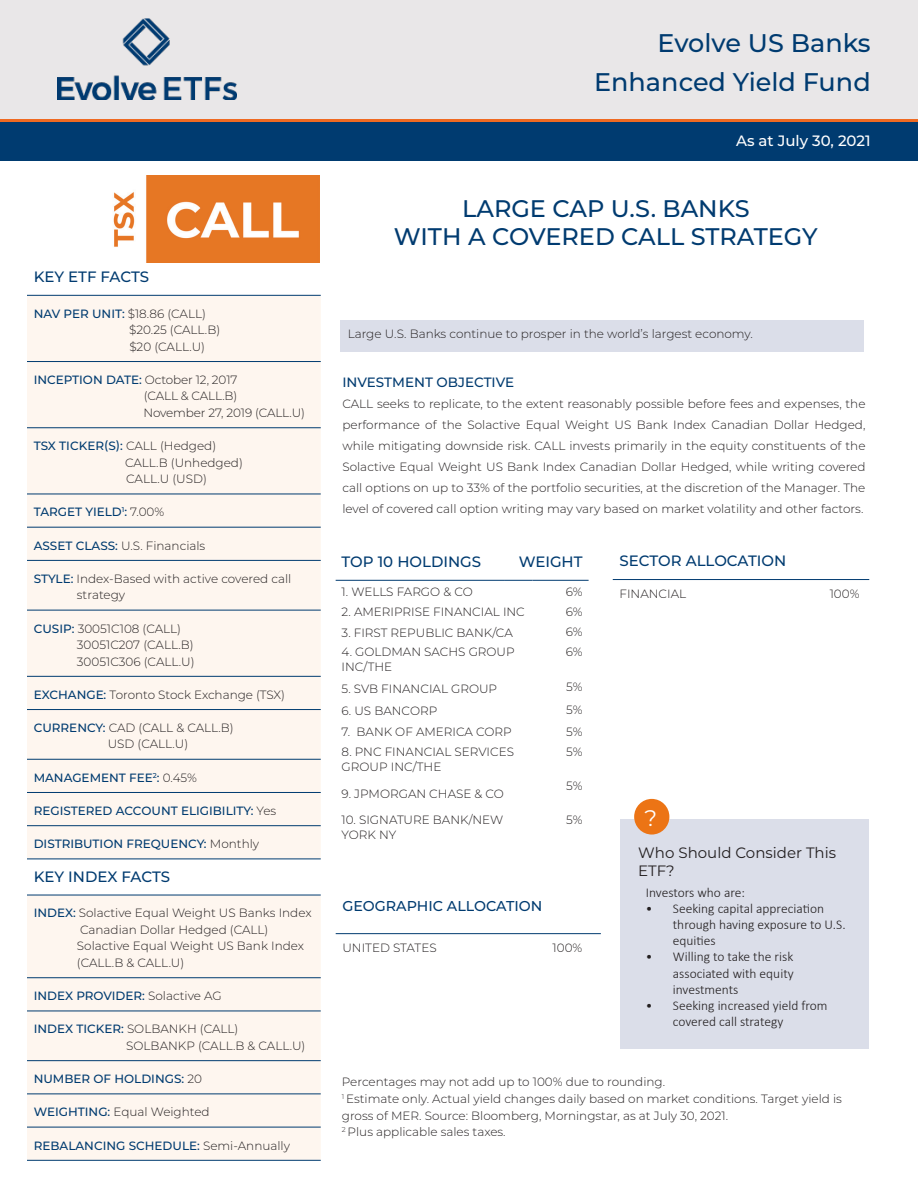
<style>
.page{position:relative;width:918px;height:1188px;background:#fff}
.page>*{position:absolute;margin:0;border:0;box-sizing:border-box;transform-origin:0 0}
.t1{font:500 25.5px "Montserrat";color:#003b70}
.t2{font:500 24px "Montserrat";color:#003b70}
.t3{font:22.5px "Montserrat";color:#fff}
.t4{font:500 15px "Montserrat";color:#003b70}
.t5{font:15px/18px "Montserrat";color:#231f20}
.t6{font:500 15px "Montserrat";color:#fff}
.t7{font:500 14.25px "Montserrat";color:#003b70}
.t8{font:300 13.5px/16.2px "Calibri";color:#231f20}
.t9{font:500 13.5px "Montserrat";color:#003b70}
.t10{font:300 12px/21px "Montserrat";color:#231f20}
.t11{font:500 12px "Montserrat";color:#003b70}
.s1{font-weight:500;color:#003b70}
.s2{font-weight:300;color:#231f20}
</style>
<div class="page">
<div style="left:0;top:0;width:918px;height:119px;background:#e9e7e8"></div>
<div style="left:0;top:120px;width:918px;height:41px;background:#003b70"></div>
<hr style="left:0;top:119px;width:918px;height:3px;background:#ef6a22">
<img style="left:113px;top:175px;width:206px;height:88px">
<img style="left:58px;top:19px;width:178px;height:81px">
<div style="left:27px;top:296px;width:294px;height:563px;background:#fef6ef"></div>
<hr style="left:27px;top:295px;width:294px;height:1px;background:#003b70">
<hr style="left:27px;top:361px;width:294px;height:1px;background:#003b70">
<hr style="left:27px;top:427px;width:294px;height:1px;background:#003b70">
<hr style="left:27px;top:494px;width:294px;height:1px;background:#003b70">
<hr style="left:27px;top:527px;width:294px;height:1px;background:#003b70">
<hr style="left:27px;top:560px;width:294px;height:1px;background:#003b70">
<hr style="left:27px;top:610px;width:294px;height:1px;background:#003b70">
<hr style="left:27px;top:676px;width:294px;height:1px;background:#003b70">
<hr style="left:27px;top:709px;width:294px;height:1px;background:#003b70">
<hr style="left:27px;top:759px;width:294px;height:1px;background:#003b70">
<hr style="left:27px;top:792px;width:294px;height:1px;background:#003b70">
<hr style="left:27px;top:825px;width:294px;height:1px;background:#003b70">
<hr style="left:27px;top:859px;width:294px;height:1px;background:#003b70">
<div style="left:341px;top:320px;width:523px;height:32px;background:#dbdee9"></div>
<div style="left:620px;top:819px;width:248px;height:230px;background:#dbdee9"></div>
<div style="left:634px;top:799px;width:35px;height:36px;background:#ec7415;border-radius:50%"></div>
<div style="left:27px;top:896px;width:294px;height:264px;background:#fef6ef"></div>
<hr style="left:27px;top:895px;width:294px;height:1px;background:#003b70">
<hr style="left:27px;top:977px;width:294px;height:1px;background:#003b70">
<hr style="left:27px;top:1011px;width:294px;height:1px;background:#003b70">
<hr style="left:27px;top:1060px;width:294px;height:1px;background:#003b70">
<hr style="left:27px;top:1094px;width:294px;height:1px;background:#003b70">
<hr style="left:27px;top:1127px;width:294px;height:1px;background:#003b70">
<hr style="left:27px;top:1160px;width:294px;height:1px;background:#003b70">
<hr style="left:336px;top:933px;width:265px;height:1px;background:#003b70">
<hr style="left:613px;top:579px;width:256px;height:1px;background:#003b70">
<hr style="left:336px;top:580px;width:169px;height:1px;background:#003b70">
<svg style="left:505px;top:580px;width:27px;height:1px"></svg>
<hr style="left:532px;top:580px;width:57px;height:1px;background:#003b70">
<p class="t4" style="left:34px;top:266px;width:117px">KEY ETF FACTS</p>
<p class="t10" style="left:34px;top:303px;width:174px"><span class="s1">NAV PER UNIT:</span> $18.86 (CALL)</p>
<p class="t10" style="left:129px;top:319px;width:93px">$20.25 (CALL.B)</p>
<p class="t10" style="left:129px;top:336px;width:77px">$20 (CALL.U)</p>
<p class="t11" style="left:34px;top:371px;width:205px">INCEPTION DATE: <span class="s2">October 12, 2017</span></p>
<p class="t10" style="left:143px;top:402px;width:163px">November 27, 2019 (CALL.U)</p>
<p class="t11" style="left:34px;top:438px;width:184px">TSX TICKER(S): <span class="s2">CALL (Hedged)</span></p>
<p class="t10" style="left:125px;top:452px;width:119px">CALL.B (Unhedged)</p>
<p class="t10" style="left:126px;top:468px;width:82px">CALL.U (USD)</p>
<p class="t11" style="left:34px;top:504px;width:132px">TARGET YIELD<sup>1</sup>: <span class="s2">7.00%</span></p>
<p class="t10" style="left:34px;top:534px;width:173px"><span class="s1">ASSET CLASS:</span> U.S. Financials</p>
<p class="t10" style="left:34px;top:568px;width:259px"><span class="s1">STYLE:</span> Index-Based with active covered call</p>
<p class="t10" style="left:77px;top:584px;width:50px">strategy</p>
<p class="t10" style="left:34px;top:617px;width:149px"><span class="s1">CUSIP:</span> 30051C108 (CALL)</p>
<p class="t10" style="left:77px;top:634px;width:118px">30051C207 (CALL.B)</p>
<p class="t10" style="left:77px;top:650px;width:119px">30051C306 (CALL.U)</p>
<p class="t10" style="left:34px;top:684px;width:253px"><span class="s1">EXCHANGE:</span> Toronto Stock Exchange (TSX)</p>
<p class="t10" style="left:34px;top:717px;width:202px"><span class="s1">CURRENCY:</span> CAD (CALL &amp; CALL.B)</p>
<p class="t10" style="left:108px;top:733px;width:82px">USD (CALL.U)</p>
<p class="t11" style="left:34px;top:769px;width:165px">MANAGEMENT FEE<sup>2</sup>: <span class="s2">0.45%</span></p>
<p class="t11" style="left:34px;top:802px;width:244px">REGISTERED ACCOUNT ELIGIBILITY: <span class="s2">Yes</span></p>
<p class="t11" style="left:34px;top:835px;width:227px">DISTRIBUTION FREQUENCY: <span class="s2">Monthly</span></p>
<p class="t10" style="left:144px;top:385px;width:95px">(CALL &amp; CALL.B)</p>
<p class="t4" style="left:34px;top:866px;width:138px">KEY INDEX FACTS</p>
<p class="t10" style="left:34px;top:902px;width:279px"><span class="s1">INDEX:</span> Solactive Equal Weight US Banks Index</p>
<p class="t10" style="left:80px;top:919px;width:190px">Canadian Dollar Hedged (CALL)</p>
<p class="t10" style="left:77px;top:935px;width:229px">Solactive Equal Weight US Bank Index</p>
<p class="t10" style="left:77px;top:952px;width:109px">(CALL.B &amp; CALL.U)</p>
<p class="t11" style="left:34px;top:988px;width:189px">INDEX PROVIDER: <span class="s2">Solactive AG</span></p>
<p class="t10" style="left:34px;top:1018px;width:206px"><span class="s1">INDEX TICKER:</span> SOLBANKH (CALL)</p>
<p class="t10" style="left:126px;top:1035px;width:181px">SOLBANKP (CALL.B &amp; CALL.U)</p>
<p class="t11" style="left:34px;top:1070px;width:170px">NUMBER OF HOLDINGS: <span class="s2">20</span></p>
<p class="t10" style="left:34px;top:1101px;width:177px"><span class="s1">WEIGHTING:</span> Equal Weighted</p>
<p class="t11" style="left:34px;top:1137px;width:258px">REBALANCING SCHEDULE: <span class="s2">Semi-Annually</span></p>
<p class="t1" style="left:658px;top:25px;width:215px">Evolve US Banks</p>
<p class="t1" style="left:594px;top:64px;width:278px">Enhanced Yield Fund</p>
<p class="t6" style="left:736px;top:130px;width:136px">As at July 30, 2021</p>
<p class="t2" style="left:462px;top:191px;width:289px">LARGE CAP U.S. BANKS</p>
<p class="t2" style="left:394px;top:220px;width:425px">WITH A COVERED CALL STRATEGY</p>
<p class="t10" style="left:348px;top:323px;width:407px">Large U.S. Banks continue to prosper in the world’s largest economy.</p>
<p class="t9" style="left:342px;top:373px;width:173px">INVESTMENT OBJECTIVE</p>
<p class="t10" style="left:342px;top:393px;width:525px;text-align:justify">CALL seeks to replicate, to the extent reasonably possible before fees and expenses, the performance of the Solactive Equal Weight US Bank Index Canadian Dollar Hedged, while mitigating downside risk. CALL invests primarily in the equity constituents of the Solactive Equal Weight US Bank Index Canadian Dollar Hedged, while writing covered call options on up to 33% of the portfolio securities, at the discretion of the Manager. The level of covered call option writing may vary based on market volatility and other factors.</p>
<p class="t4" style="left:342px;top:552px;width:141px">TOP 10 HOLDINGS</p>
<p class="t4" style="left:519px;top:552px;width:65px">WEIGHT</p>
<p class="t10" style="left:342px;top:581px;width:133px">1. WELLS FARGO &amp; CO</p>
<p class="t10" style="left:566px;top:581px;width:18px">6%</p>
<p class="t10" style="left:342px;top:601px;width:185px">2. AMERIPRISE FINANCIAL INC</p>
<p class="t10" style="left:566px;top:601px;width:18px">6%</p>
<p class="t10" style="left:342px;top:622px;width:173px">3. FIRST REPUBLIC BANK/CA</p>
<p class="t10" style="left:566px;top:621px;width:18px">6%</p>
<p class="t10" style="left:342px;top:644px;width:175px;line-height:15px">4. GOLDMAN SACHS GROUP<br>INC/THE</p>
<p class="t10" style="left:566px;top:641px;width:18px">6%</p>
<p class="t10" style="left:342px;top:678px;width:157px">5. SVB FINANCIAL GROUP</p>
<p class="t10" style="left:566px;top:675px;width:18px">5%</p>
<p class="t10" style="left:342px;top:700px;width:97px">6. US BANCORP</p>
<p class="t10" style="left:566px;top:699px;width:18px">5%</p>
<p class="t10" style="left:342px;top:721px;width:172px">7. BANK OF AMERICA CORP</p>
<p class="t10" style="left:566px;top:721px;width:18px">5%</p>
<p class="t10" style="left:342px;top:744px;width:174px;line-height:15px">8. PNC FINANCIAL SERVICES<br>GROUP INC/THE</p>
<p class="t10" style="left:566px;top:741px;width:18px">5%</p>
<p class="t10" style="left:342px;top:783px;width:164px">9. JPMORGAN CHASE &amp; CO</p>
<p class="t10" style="left:566px;top:775px;width:18px">5%</p>
<p class="t4" style="left:620px;top:550px;width:168px">SECTOR ALLOCATION</p>
<p class="t10" style="left:620px;top:583px;width:68px">FINANCIAL</p>
<p class="t10" style="left:830px;top:583px;width:31px">100%</p>
<p class="t10" style="left:342px;top:812px;width:163px;line-height:15px">10. SIGNATURE BANK/NEW<br>YORK NY</p>
<p class="t10" style="left:566px;top:809px;width:18px">5%</p>
<p class="t3" style="left:644px;top:803px;width:14px">?</p>
<p class="t7" style="left:342px;top:896px;width:201px">GEOGRAPHIC ALLOCATION</p>
<p class="t10" style="left:342px;top:937px;width:96px">UNITED STATES</p>
<p class="t10" style="left:553px;top:937px;width:31px">100%</p>
<p class="t5" style="left:638px;top:843px;width:199px">Who Should Consider This<br>ETF?</p>
<p class="t8" style="left:646px;top:884px;width:101px">Investors who are:</p>
<p class="t8" style="left:673px;top:900px;width:174px;text-indent:-27px">• Seeking capital appreciation through having exposure to U.S. equities</p>
<p class="t8" style="left:673px;top:949px;width:122px;text-align:justify;text-indent:-27px">• Willing to take the risk associated with equity investments</p>
<p class="t8" style="left:673px;top:997px;width:156px;text-indent:-27px">• Seeking increased yield from covered call strategy</p>
<p class="t10" style="left:342px;top:1071px;width:325px">Percentages may not add up to 100% due to rounding.</p>
<p class="t10" style="left:342px;top:1088px;width:502px"><sup>1</sup> Estimate only. Actual yield changes daily based on market conditions. Target yield is</p>
<p class="t10" style="left:342px;top:1105px;width:388px">gross of MER. Source: Bloomberg, Morningstar, as at July 30, 2021.</p>
<p class="t10" style="left:342px;top:1121px;width:165px"><sup>2</sup> Plus applicable sales taxes.</p>
</div>
